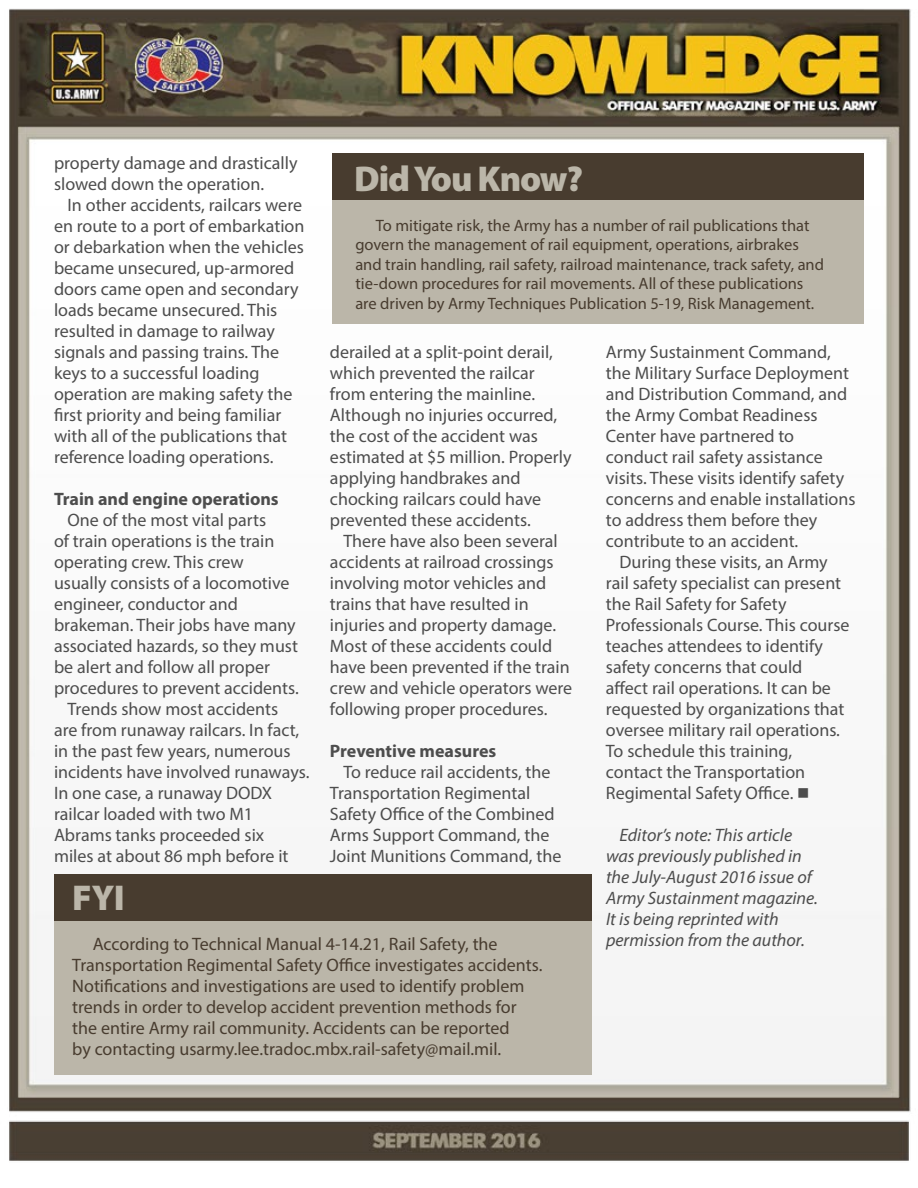
<style>
.page{position:relative;width:918px;height:1188px;background:#fff}
.page>*{position:absolute;margin:0;border:0;box-sizing:border-box;transform-origin:0 0}
.t1{font:900 36px "Myriad Pro";letter-spacing:-.03em;color:#bbb6a9}
.t2{font:18px/21px "Myriad Pro";color:#4d4d4d}
.t3{font:18px/21px "Myriad Pro";color:#483c2f}
.t4{font:italic 18px/21px "Myriad Pro";color:#4d4d4d}
.t5{font:700 18px "Myriad Pro";color:#4d4d4d}
.t6{font:16.5px/19.5px "Myriad Pro";color:#483c2f}
</style>
<div class="page">
<img style="left:9px;top:9px;width:902px;height:1152px">
<div style="left:333px;top:156px;width:531px;height:168px;background:#bbb6a9"></div>
<div style="left:333px;top:153px;width:531px;height:47px;background:#483c2f"></div>
<div style="left:54px;top:878px;width:538px;height:197px;background:#bbb6a9"></div>
<div style="left:54px;top:874px;width:538px;height:47px;background:#483c2f"></div>
<p class="t2" style="left:54px;top:152px;width:245px">property damage and drastically slowed down the operation.</p>
<p class="t2" style="left:54px;top:194px;width:252px;text-indent:14px">In other accidents, railcars were en route to a port of embarkation or debarkation when the vehicles became unsecured, up-armored doors came open and secondary loads became unsecured. This resulted in damage to railway signals and passing trains. The keys to a successful loading operation are making safety the first priority and being familiar with all of the publications that reference loading operations.</p>
<p class="t5" style="left:54px;top:487px;width:226px">Train and engine operations</p>
<p class="t2" style="left:68px;top:509px;width:200px">One of the most vital parts</p>
<p class="t2" style="left:54px;top:530px;width:222px">of train operations is the train</p>
<p class="t2" style="left:54px;top:551px;width:191px">operating crew. This crew</p>
<p class="t2" style="left:54px;top:572px;width:237px">usually consists of a locomotive</p>
<p class="t2" style="left:54px;top:593px;width:186px">engineer, conductor and</p>
<p class="t2" style="left:54px;top:614px;width:243px">brakeman. Their jobs have many</p>
<p class="t2" style="left:54px;top:635px;width:246px">associated hazards, so they must</p>
<p class="t2" style="left:54px;top:656px;width:217px">be alert and follow all proper</p>
<p class="t2" style="left:54px;top:677px;width:246px">procedures to prevent accidents.</p>
<p class="t2" style="left:68px;top:698px;width:212px">Trends show most accidents</p>
<p class="t2" style="left:54px;top:719px;width:247px">are from runaway railcars. In fact,</p>
<p class="t2" style="left:54px;top:740px;width:238px">in the past few years, numerous</p>
<p class="t2" style="left:54px;top:761px;width:257px">incidents have involved runaways.</p>
<p class="t2" style="left:54px;top:782px;width:220px">In one case, a runaway DODX</p>
<p class="t2" style="left:54px;top:803px;width:201px">railcar loaded with two M1</p>
<p class="t2" style="left:54px;top:824px;width:212px">Abrams tanks proceeded six</p>
<p class="t2" style="left:54px;top:845px;width:236px">miles at about 86 mph before it</p>
<h1 class="t1" style="left:354px;top:158px;width:231px">Did You Know?</h1>
<p class="t6" style="left:355px;top:215px;width:470px;text-indent:21px">To mitigate risk, the Army has a number of rail publications that govern the management of rail equipment, operations, airbrakes and train handling, rail safety, railroad maintenance, track safety, and tie-down procedures for rail movements. All of these publications are driven by Army Techniques Publication 5-19, Risk Management.</p>
<p class="t2" style="left:606px;top:341px;width:226px">Army Sustainment Command,</p>
<p class="t2" style="left:606px;top:362px;width:245px">the Military Surface Deployment</p>
<p class="t2" style="left:606px;top:383px;width:243px">and Distribution Command, and</p>
<p class="t2" style="left:606px;top:404px;width:213px">the Army Combat Readiness</p>
<p class="t2" style="left:606px;top:425px;width:190px">Center have partnered to</p>
<p class="t2" style="left:606px;top:446px;width:218px">conduct rail safety assistance</p>
<p class="t2" style="left:606px;top:467px;width:240px">visits. These visits identify safety</p>
<p class="t2" style="left:606px;top:488px;width:251px">concerns and enable installations</p>
<p class="t2" style="left:606px;top:509px;width:213px">to address them before they</p>
<p class="t2" style="left:606px;top:530px;width:194px">contribute to an accident.</p>
<p class="t2" style="left:619px;top:551px;width:210px">During these visits, an Army</p>
<p class="t2" style="left:606px;top:572px;width:237px">rail safety specialist can present</p>
<p class="t2" style="left:606px;top:593px;width:182px">the Rail Safety for Safety</p>
<p class="t2" style="left:606px;top:614px;width:245px">Professionals Course. This course</p>
<p class="t2" style="left:606px;top:635px;width:218px">teaches attendees to identify</p>
<p class="t2" style="left:606px;top:656px;width:198px">safety concerns that could</p>
<p class="t2" style="left:606px;top:677px;width:226px">affect rail operations. It can be</p>
<p class="t2" style="left:606px;top:698px;width:240px">requested by organizations that</p>
<p class="t2" style="left:606px;top:719px;width:236px">oversee military rail operations.</p>
<p class="t2" style="left:606px;top:740px;width:188px">To schedule this training,</p>
<p class="t2" style="left:606px;top:761px;width:201px">contact the Transportation</p>
<p class="t2" style="left:606px;top:782px;width:205px">Regimental Safety Office. ■</p>
<p class="t4" style="left:606px;top:824px;width:213px;text-indent:14px">Editor’s note: This article was previously published in the July-August 2016 issue of<br>Army Sustainment magazine.<br>It is being reprinted with permission from the author.</p>
<p class="t2" style="left:330px;top:341px;width:243px">derailed at a split-point derail, which prevented the railcar from entering the mainline.<br>Although no injuries occurred, the cost of the accident was estimated at $5 million. Properly applying handbrakes and chocking railcars could have prevented these accidents.</p>
<p class="t2" style="left:330px;top:530px;width:244px;text-indent:14px">There have also been several accidents at railroad crossings involving motor vehicles and trains that have resulted in injuries and property damage.<br>Most of these accidents could have been prevented if the train crew and vehicle operators were following proper procedures.</p>
<p class="t5" style="left:330px;top:739px;width:168px">Preventive measures</p>
<p class="t2" style="left:330px;top:761px;width:233px;text-indent:14px">To reduce rail accidents, the<br>Transportation Regimental<br>Safety Office of the Combined<br>Arms Support Command, the<br>Joint Munitions Command, the</p>
<h1 class="t1" style="left:72px;top:878px;width:54px">FYI</h1>
<p class="t3" style="left:72px;top:934px;width:472px;text-indent:21px">According to Technical Manual 4-14.21, Rail Safety, the Transportation Regimental Safety Office investigates accidents.<br>Notifications and investigations are used to identify problem trends in order to develop accident prevention methods for the entire Army rail community. Accidents can be reported<br>by contacting usarmy.lee.tradoc.mbx.rail-safety@mail.mil.</p>
</div>
